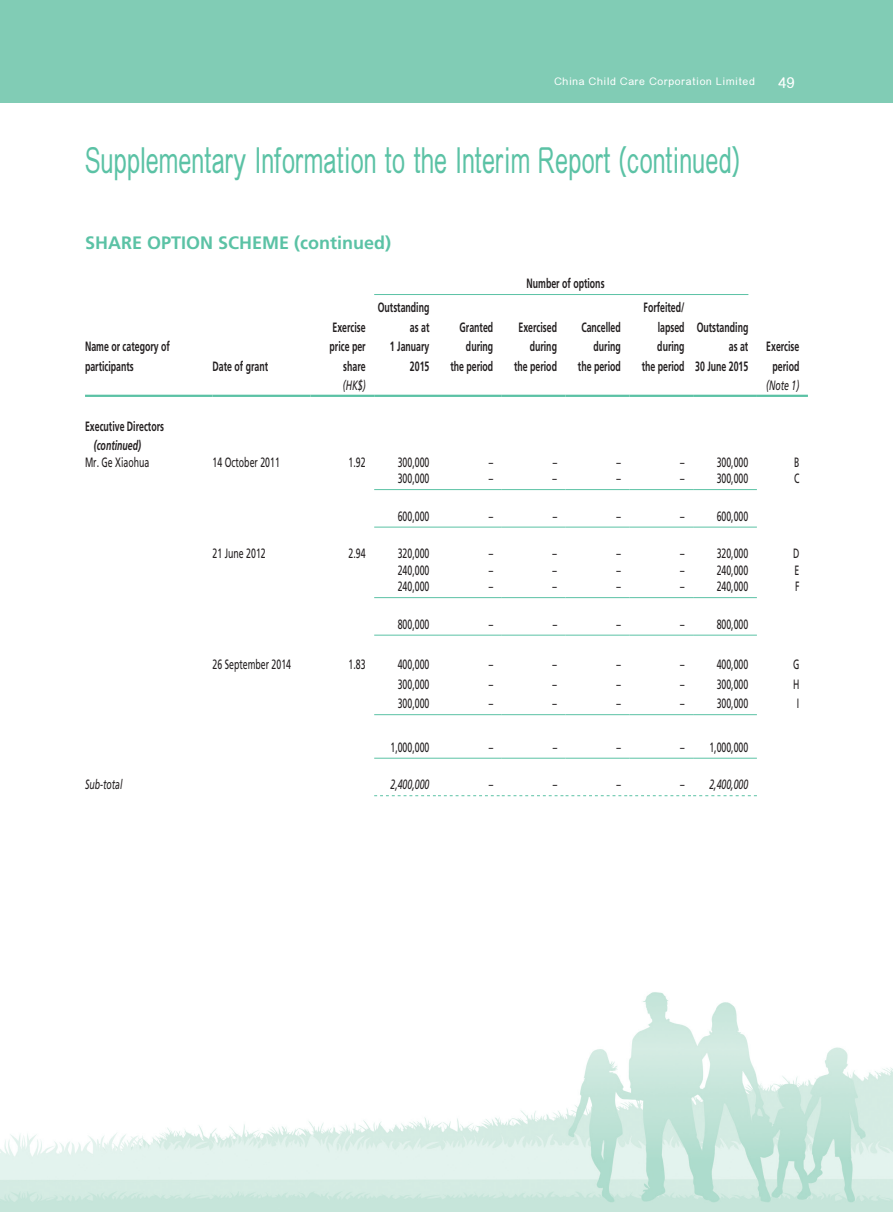
<style>
.page{position:relative;width:893px;height:1212px;background:#fff}
.page>*{position:absolute;margin:0;border:0;box-sizing:border-box;transform-origin:0 0}
.t1{font:500 36px "M Elle HK";letter-spacing:.015em;color:#5bc2a5;scale:.65 1}
.t2{font:700 18px "Frutiger LT Std";color:#5bc2a5}
.t3{font:500 15px "M Elle HK";color:#fff}
.t4{font:13.5px "Frutiger LT Std";color:#231f20;scale:.65 1}
.t5{font:700 13.5px/19.5px "Frutiger LT Std";color:#231f20;text-align:right;scale:.65 1}
.t6{font:italic 13.5px "Frutiger LT Std";color:#231f20;scale:.65 1}
.t7{font:italic 700 13.5px "Frutiger LT Std";color:#231f20;scale:.65 1}
.t8{font:500 10.5px "M Elle HK";letter-spacing:.065em;color:#fff}
.s1{font-style:italic}
</style>
<div class="page">
<div style="left:0;top:0;width:893px;height:103px;background:#81ccb5"></div>
<img style="left:0;top:992px;width:893px;height:220px">
<hr style="left:374px;top:294px;width:374px;height:1px;background:#5bc2a5">
<hr style="left:85px;top:395px;width:128px;height:2px;background:#5bc2a5">
<hr style="left:213px;top:395px;width:97px;height:2px;background:#5bc2a5">
<hr style="left:310px;top:395px;width:64px;height:2px;background:#5bc2a5">
<hr style="left:374px;top:395px;width:64px;height:2px;background:#5bc2a5">
<hr style="left:438px;top:395px;width:64px;height:2px;background:#5bc2a5">
<hr style="left:502px;top:395px;width:64px;height:2px;background:#5bc2a5">
<hr style="left:566px;top:395px;width:63px;height:2px;background:#5bc2a5">
<hr style="left:629px;top:395px;width:64px;height:2px;background:#5bc2a5">
<hr style="left:693px;top:395px;width:64px;height:2px;background:#5bc2a5">
<hr style="left:757px;top:395px;width:51px;height:2px;background:#5bc2a5">
<hr style="left:374px;top:489px;width:64px;height:1px;background:#5bc2a5">
<hr style="left:438px;top:489px;width:64px;height:1px;background:#5bc2a5">
<hr style="left:502px;top:489px;width:64px;height:1px;background:#5bc2a5">
<hr style="left:566px;top:489px;width:63px;height:1px;background:#5bc2a5">
<hr style="left:629px;top:489px;width:64px;height:1px;background:#5bc2a5">
<hr style="left:693px;top:489px;width:64px;height:1px;background:#5bc2a5">
<hr style="left:374px;top:527px;width:64px;height:1px;background:#5bc2a5">
<hr style="left:438px;top:527px;width:64px;height:1px;background:#5bc2a5">
<hr style="left:502px;top:527px;width:64px;height:1px;background:#5bc2a5">
<hr style="left:566px;top:527px;width:63px;height:1px;background:#5bc2a5">
<hr style="left:629px;top:527px;width:64px;height:1px;background:#5bc2a5">
<hr style="left:693px;top:527px;width:64px;height:1px;background:#5bc2a5">
<hr style="left:374px;top:597px;width:64px;height:1px;background:#5bc2a5">
<hr style="left:438px;top:597px;width:64px;height:1px;background:#5bc2a5">
<hr style="left:502px;top:597px;width:64px;height:1px;background:#5bc2a5">
<hr style="left:566px;top:597px;width:63px;height:1px;background:#5bc2a5">
<hr style="left:629px;top:597px;width:64px;height:1px;background:#5bc2a5">
<hr style="left:693px;top:597px;width:64px;height:1px;background:#5bc2a5">
<hr style="left:374px;top:635px;width:64px;height:1px;background:#5bc2a5">
<hr style="left:438px;top:635px;width:64px;height:1px;background:#5bc2a5">
<hr style="left:502px;top:635px;width:64px;height:1px;background:#5bc2a5">
<hr style="left:566px;top:635px;width:63px;height:1px;background:#5bc2a5">
<hr style="left:629px;top:635px;width:64px;height:1px;background:#5bc2a5">
<hr style="left:693px;top:635px;width:64px;height:1px;background:#5bc2a5">
<hr style="left:374px;top:714px;width:64px;height:1px;background:#5bc2a5">
<hr style="left:438px;top:714px;width:64px;height:1px;background:#5bc2a5">
<hr style="left:502px;top:714px;width:64px;height:1px;background:#5bc2a5">
<hr style="left:566px;top:714px;width:63px;height:1px;background:#5bc2a5">
<hr style="left:629px;top:714px;width:64px;height:1px;background:#5bc2a5">
<hr style="left:693px;top:714px;width:64px;height:1px;background:#5bc2a5">
<hr style="left:374px;top:758px;width:64px;height:1px;background:#5bc2a5">
<hr style="left:438px;top:758px;width:64px;height:1px;background:#5bc2a5">
<hr style="left:502px;top:758px;width:64px;height:1px;background:#5bc2a5">
<hr style="left:566px;top:758px;width:63px;height:1px;background:#5bc2a5">
<hr style="left:629px;top:758px;width:64px;height:1px;background:#5bc2a5">
<hr style="left:693px;top:758px;width:64px;height:1px;background:#5bc2a5">
<svg style="left:374px;top:795px;width:383px;height:1px"></svg>
<p class="t8" style="left:554px;top:76px;width:202px">China Child Care Corporation Limited</p>
<p class="t3" style="left:778px;top:75px;width:18px">49</p>
<h1 class="t1" style="left:85px;top:142px;width:1009px">Supplementary Information to the Interim Report (continued)</h1>
<h2 class="t2" style="left:85px;top:232px;width:308px">SHARE OPTION SCHEME (continued)</h2>
<p class="t5" style="left:85px;top:337px;width:132px;text-align:left">Name or category of participants</p>
<p class="t5" style="left:213px;top:356px;width:87px">Date of grant</p>
<p class="t5" style="left:330px;top:317px;width:57px">Exercise price per share</p>
<p class="t5" style="left:378px;top:298px;width:81px">Outstanding as at<br>1 January<br>2015</p>
<p class="t5" style="left:527px;top:274px;width:122px">Number of options</p>
<p class="t5" style="left:450px;top:317px;width:68px">Granted during the period</p>
<p class="t5" style="left:514px;top:317px;width:68px">Exercised during the period</p>
<p class="t5" style="left:578px;top:317px;width:68px">Cancelled during the period</p>
<p class="t5" style="left:642px;top:298px;width:68px">Forfeited/ lapsed during the period</p>
<p class="t5" style="left:695px;top:317px;width:83px">Outstanding as at<br>30 June 2015</p>
<p class="t5" style="left:766px;top:337px;width:53px;text-align:center">Exercise period</p>
<p class="t6" style="left:343px;top:377px;width:37px">(HK$)</p>
<p class="t6" style="left:766px;top:377px;width:53px">(Note 1)</p>
<p class="t5" style="left:85px;top:416px;width:123px">Executive Directors</p>
<p class="t7" style="left:94px;top:437px;width:74px">(continued)</p>
<p class="t4" style="left:85px;top:454px;width:101px">Mr. Ge Xiaohua</p>
<p class="t4" style="left:213px;top:454px;width:105px">14 October 2011</p>
<p class="t4" style="left:349px;top:454px;width:28px">1.92</p>
<p class="t4" style="left:398px;top:454px;width:50px">300,000</p>
<p class="t4" style="left:489px;top:454px;width:8px">–</p>
<p class="t4" style="left:553px;top:454px;width:8px">–</p>
<p class="t4" style="left:616px;top:454px;width:8px">–</p>
<p class="t4" style="left:680px;top:454px;width:106px">– 300,000</p>
<p class="t4" style="left:794px;top:454px;width:10px">B</p>
<p class="t4" style="left:398px;top:470px;width:50px">300,000</p>
<p class="t4" style="left:489px;top:470px;width:8px">–</p>
<p class="t4" style="left:553px;top:470px;width:8px">–</p>
<p class="t4" style="left:616px;top:470px;width:8px">–</p>
<p class="t4" style="left:680px;top:470px;width:106px">– 300,000</p>
<p class="t4" style="left:794px;top:470px;width:10px">C</p>
<p class="t4" style="left:398px;top:508px;width:50px">600,000</p>
<p class="t4" style="left:489px;top:508px;width:8px">–</p>
<p class="t4" style="left:553px;top:508px;width:8px">–</p>
<p class="t4" style="left:616px;top:508px;width:8px">–</p>
<p class="t4" style="left:680px;top:508px;width:106px">– 600,000</p>
<p class="t4" style="left:213px;top:545px;width:83px">21 June 2012</p>
<p class="t4" style="left:349px;top:545px;width:28px">2.94</p>
<p class="t4" style="left:398px;top:545px;width:50px">320,000</p>
<p class="t4" style="left:489px;top:545px;width:8px">–</p>
<p class="t4" style="left:553px;top:545px;width:8px">–</p>
<p class="t4" style="left:616px;top:545px;width:8px">–</p>
<p class="t4" style="left:680px;top:545px;width:106px">– 320,000</p>
<p class="t4" style="left:793px;top:545px;width:11px">D</p>
<p class="t4" style="left:398px;top:562px;width:50px">240,000</p>
<p class="t4" style="left:489px;top:562px;width:8px">–</p>
<p class="t4" style="left:553px;top:562px;width:8px">–</p>
<p class="t4" style="left:616px;top:562px;width:8px">–</p>
<p class="t4" style="left:680px;top:562px;width:106px">– 240,000</p>
<p class="t4" style="left:794px;top:562px;width:9px">E</p>
<p class="t4" style="left:398px;top:578px;width:50px">240,000</p>
<p class="t4" style="left:489px;top:578px;width:8px">–</p>
<p class="t4" style="left:553px;top:578px;width:8px">–</p>
<p class="t4" style="left:616px;top:578px;width:8px">–</p>
<p class="t4" style="left:680px;top:578px;width:106px">– 240,000</p>
<p class="t4" style="left:795px;top:578px;width:8px">F</p>
<p class="t4" style="left:398px;top:616px;width:50px">800,000</p>
<p class="t4" style="left:489px;top:616px;width:8px">–</p>
<p class="t4" style="left:553px;top:616px;width:8px">–</p>
<p class="t4" style="left:616px;top:616px;width:8px">–</p>
<p class="t4" style="left:680px;top:616px;width:106px">– 800,000</p>
<p class="t4" style="left:213px;top:657px;width:122px">26 September 2014</p>
<p class="t4" style="left:349px;top:657px;width:28px">1.83</p>
<p class="t4" style="left:398px;top:657px;width:50px">400,000</p>
<p class="t4" style="left:489px;top:657px;width:8px">–</p>
<p class="t4" style="left:553px;top:657px;width:8px">–</p>
<p class="t4" style="left:616px;top:657px;width:8px">–</p>
<p class="t4" style="left:680px;top:657px;width:106px">– 400,000</p>
<p class="t4" style="left:793px;top:657px;width:11px">G</p>
<p class="t4" style="left:398px;top:676px;width:50px">300,000</p>
<p class="t4" style="left:489px;top:676px;width:8px">–</p>
<p class="t4" style="left:553px;top:676px;width:8px">–</p>
<p class="t4" style="left:616px;top:676px;width:8px">–</p>
<p class="t4" style="left:680px;top:676px;width:106px">– 300,000</p>
<p class="t4" style="left:793px;top:676px;width:11px">H</p>
<p class="t4" style="left:398px;top:696px;width:50px">300,000</p>
<p class="t4" style="left:489px;top:696px;width:8px">–</p>
<p class="t4" style="left:553px;top:696px;width:8px">–</p>
<p class="t4" style="left:616px;top:696px;width:8px">–</p>
<p class="t4" style="left:680px;top:696px;width:106px">– 300,000</p>
<p class="t4" style="left:797px;top:696px;width:5px">I</p>
<p class="t4" style="left:390px;top:739px;width:62px">1,000,000</p>
<p class="t6" style="left:489px;top:739px;width:8px">–</p>
<p class="t6" style="left:553px;top:739px;width:8px">–</p>
<p class="t6" style="left:616px;top:739px;width:8px">–</p>
<p class="t4" style="left:680px;top:739px;width:106px"><span class="s1">–</span> 1,000,000</p>
<p class="t6" style="left:85px;top:777px;width:59px">Sub-total</p>
<p class="t6" style="left:390px;top:777px;width:62px">2,400,000</p>
<p class="t6" style="left:489px;top:777px;width:8px">–</p>
<p class="t6" style="left:553px;top:777px;width:8px">–</p>
<p class="t6" style="left:616px;top:777px;width:8px">–</p>
<p class="t6" style="left:680px;top:777px;width:106px">– 2,400,000</p>
</div>
